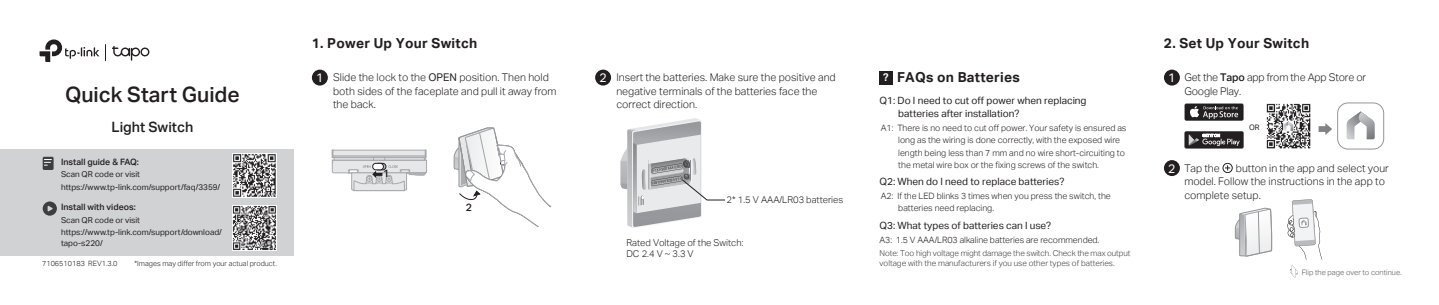
<style>
.page{position:relative;width:1439px;height:305px;background:#fff}
.page>*{position:absolute;margin:0;border:0;box-sizing:border-box;transform-origin:0 0}
.t1{font:21.25px "TP Link Aktiv Medium";color:#231f20}
.t2{font:14.25px "TP Link Aktiv Medium";color:#231f20}
.t3{font:13.75px "TP Link Aktiv Bold";letter-spacing:.02em;color:#231f20}
.t4{font:12.38px "TP Link Aktiv Regular";color:#fff}
.t5{font:10.62px/13.8px "TP Link Aktiv Light";color:#231f20}
.t6{font:10.62px "TP Link Aktiv Bold";color:#fff}
.t7{font:10.5px "TP Link Aktiv Medium";color:#231f20}
.t8{font:10px/13.1px "TP Link Aktiv Regular";color:#231f20}
.t9{font:9.38px/11.2px "TP Link Aktiv Light";color:#231f20}
.t10{font:8.75px/12.5px "TP Link Aktiv Light";color:#231f20}
.t11{font:8.75px "TP Link Aktiv Medium";color:#231f20}
.t12{font:8.12px/12.5px "TP Link Aktiv Regular";color:#231f20}
.t13{font:8.12px/10px "TP Link Aktiv Light";color:#3e3e3f}
.t14{font:7.5px "TP Link Aktiv Light";color:#57585a}
.t15{font:7.5px "TP Link Aktiv Regular";color:#231f20}
.t16{font:7.25px "TP Link Aktiv Light";color:#231f20}
.s1{font-family:"TP Link Aktiv Regular"}
.s2{font-family:"TP Link Aktiv Regular";font-size:12.38px;color:#fff}
.s3{font-family:"TP Link Aktiv Medium"}
</style>
<div class="page">
<div style="left:879px;top:71px;width:14px;height:13px;background:#231f20"></div>
<svg style="left:112px;top:46px;width:37px;height:15px"></svg>
<svg style="left:105px;top:44px;width:1px;height:17px"></svg>
<svg style="left:40px;top:39px;width:59px;height:23px"></svg>
<div style="left:312px;top:70px;width:16px;height:15px;background:#231f20;border-radius:50%"></div>
<div style="left:595px;top:70px;width:16px;height:15px;background:#231f20;border-radius:50%"></div>
<div style="left:1164px;top:160px;width:16px;height:16px;background:#231f20;border-radius:50%"></div>
<div style="left:1164px;top:70px;width:16px;height:15px;background:#231f20;border-radius:50%"></div>
<svg style="left:1318px;top:123px;width:14px;height:12px"></svg>
<svg style="left:1184px;top:103px;width:59px;height:18px"></svg>
<div style="left:1184px;top:104px;width:59px;height:16px;background:#231f20;border-radius:2px"></div>
<svg style="left:1190px;top:106px;width:48px;height:13px"></svg>
<svg style="left:1184px;top:131px;width:59px;height:18px"></svg>
<div style="left:1337px;top:103px;width:47px;height:46px;border:1px solid #939598;border-radius:10px"></div>
<svg style="left:1346px;top:111px;width:28px;height:28px"></svg>
<svg style="left:1287px;top:199px;width:35px;height:60px"></svg>
<svg style="left:1289px;top:265px;width:9px;height:13px"></svg>
<div style="left:0;top:150px;width:294px;height:106px;background:#d1d2d4"></div>
<div style="left:43px;top:201px;width:14px;height:14px;background:#3e3e3f;border-radius:50%"></div>
<svg style="left:48px;top:205px;width:5px;height:6px"></svg>
<div style="left:43px;top:157px;width:11px;height:13px;background:#3e3e3f"></div>
<svg style="left:44px;top:159px;width:7px;height:7px"></svg>
<svg style="left:620px;top:118px;width:105px;height:110px"></svg>
<svg style="left:1235px;top:208px;width:37px;height:48px"></svg>
<svg style="left:332px;top:150px;width:95px;height:41px"></svg>
<svg style="left:454px;top:127px;width:98px;height:100px"></svg>
<img style="left:232px;top:154px;width:44px;height:44px">
<img style="left:232px;top:206px;width:44px;height:44px">
<img style="left:1266px;top:103px;width:45px;height:46px">
<div style="left:1222px;top:163px;width:10px;height:10px;border:1px solid #231f20;border-radius:50%"></div>
<svg style="left:1225px;top:165px;width:5px;height:5px"></svg>
<h1 class="t1" style="left:65px;top:82px;width:176px">Quick Start Guide</h1>
<h2 class="t2" style="left:112px;top:119px;width:83px">Light Switch</h2>
<h3 class="t3" style="left:312px;top:36px;width:167px">1. Power Up Your Switch</h3>
<p class="t5" style="left:333px;top:70px;width:225px">Slide the lock to the <span class="s1">OPEN</span> position. Then hold both sides of the faceplate and pull it away from the back.</p>
<h3 class="t4" style="left:316px;top:71px;width:9px">1</h3>
<p class="t5" style="left:616px;top:70px;width:221px">Insert the batteries. Make sure the positive and negative terminals of the batteries face the correct direction.</p>
<h3 class="t4" style="left:599px;top:71px;width:9px">2</h3>
<p class="t11" style="left:61px;top:157px;width:79px">Install guide &amp; FAQ:</p>
<p class="t12" style="left:61px;top:168px;width:161px">Scan QR code or visit https://www.tp-link.com/support/faq/3359/</p>
<p class="t7" style="left:383px;top:167px;width:8px">1</p>
<p class="t11" style="left:61px;top:202px;width:76px">Install with videos:</p>
<p class="t12" style="left:61px;top:213px;width:162px">Scan QR code or visit https://www.tp-link.com/support/download/</p>
<p class="t12" style="left:61px;top:237px;width:43px">tapo-s220/</p>
<p class="t16" style="left:42px;top:259px;width:77px">7106510183 REV1.3.0</p>
<p class="t16" style="left:134px;top:259px;width:144px">*Images may differ from your actual product.</p>
<p class="t7" style="left:466px;top:201px;width:8px">2</p>
<p class="t9" style="left:726px;top:194px;width:118px">2* 1.5 V AAA/LR03 batteries</p>
<p class="t9" style="left:626px;top:237px;width:119px">Rated Voltage of the Switch:<br>DC 2.4 V ~ 3.3 V</p>
<p class="t6" style="left:883px;top:71px;width:7px">?</p>
<h3 class="t3" style="left:897px;top:70px;width:124px">FAQs on Batteries</h3>
<p class="t8" style="left:898px;top:94px;width:190px;text-indent:-19px">Q1: Do I need to cut off power when replacing batteries after installation?</p>
<p class="t10" style="left:898px;top:121px;width:230px;text-indent:-18px">A1: There is no need to cut off power. Your safety is ensured as long as the wiring is done correctly, with the exposed wire length being less than 7 mm and no wire short-circuiting to the metal wire box or the fixing screws of the switch.</p>
<p class="t10" style="left:898px;top:190px;width:214px;text-indent:-18px">A2: If the LED blinks 3 times when you press the switch, the batteries need replacing.</p>
<p class="t8" style="left:879px;top:218px;width:173px">Q3: What types of batteries can I use?</p>
<p class="t10" style="left:879px;top:234px;width:221px">A3: 1.5 V AAA/LR03 alkaline batteries are recommended.</p>
<p class="t8" style="left:879px;top:175px;width:186px">Q2: When do I need to replace batteries?</p>
<p class="t13" style="left:879px;top:248px;width:253px">Note: Too high voltage might damage the switch. Check the max output voltage with the manufacturers if you use other types of batteries.</p>
<h3 class="t3" style="left:1164px;top:36px;width:147px">2. Set Up Your Switch</h3>
<p class="t5" style="left:1184px;top:70px;width:183px;text-indent:-16px"><span class="s2">1</span> Get the <span class="s3">Tapo</span> app from the App Store or<br>Google Play.</p>
<p class="t15" style="left:1249px;top:122px;width:12px">OR</p>
<h3 class="t4" style="left:1168px;top:161px;width:9px">2</h3>
<p class="t5" style="left:1184px;top:161px;width:37px">Tap the</p>
<p class="t5" style="left:1184px;top:161px;width:206px;text-indent:52px">button in the app and select your model. Follow the instructions in the app to complete setup.</p>
<p class="t14" style="left:1302px;top:268px;width:101px">Flip the page over to continue.</p>
</div>
